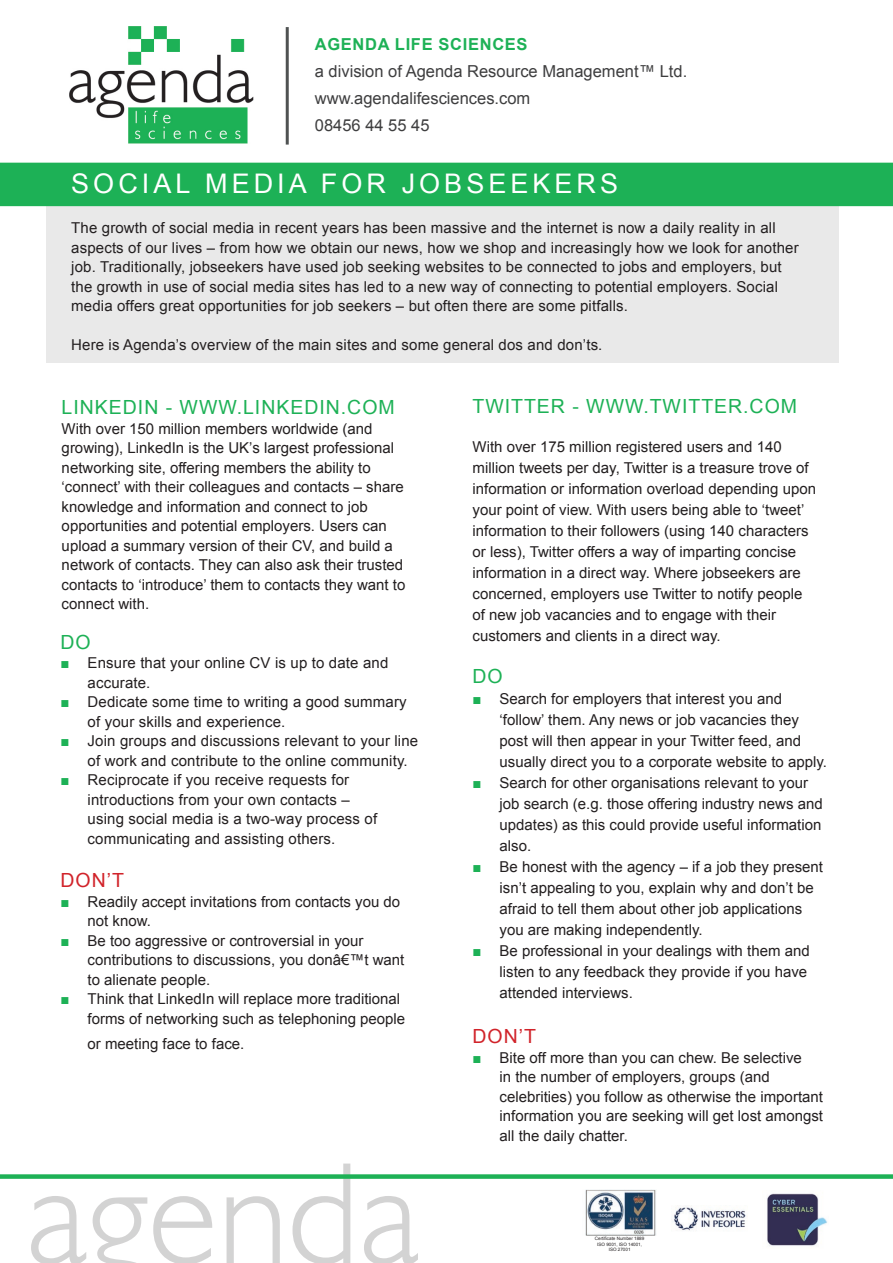
<style>
.page{position:relative;width:893px;height:1263px;background:#fff}
.page>*{position:absolute;margin:0;border:0;box-sizing:border-box;transform-origin:0 0}
.t1{font:27px "Arial";letter-spacing:.15em;color:#fff}
.t2{font:19.5px "Arial";letter-spacing:.05em;color:#1db156}
.t3{font:19.5px "Arial";letter-spacing:.05em;color:#d1232a}
.t4{font:16.5px/27px "Arial";color:#3e3e3f}
.t5{font:700 16.5px "Arial";letter-spacing:.04em;color:#1db156}
.t6{font:15px/19.5px "Arial";color:#231f20}
.t7{font:4.5px/5.6px "Arial";color:#231f20;text-align:center}
.s1{color:#1db156}
</style>
<div class="page">
<div style="left:47px;top:201px;width:792px;height:161px;background:#e9e9e9"></div>
<img style="left:69px;top:26px;width:185px;height:118px">
<hr style="left:286px;top:27px;width:3px;height:118px;background:#4f5252">
<svg style="left:31px;top:1163px;width:386px;height:100px"></svg>
<div style="left:0;top:1174px;width:893px;height:5px;background:#1db156"></div>
<div style="left:0;top:163px;width:893px;height:43px;background:#1db156"></div>
<img style="left:767px;top:1193px;width:61px;height:53px">
<img style="left:674px;top:1207px;width:72px;height:24px">
<img style="left:585px;top:1189px;width:71px;height:46px">
<p class="t5" style="left:315px;top:33px;width:214px">AGENDA LIFE SCIENCES</p>
<p class="t4" style="left:315px;top:58px;width:374px">a division of Agenda Resource Management™ Ltd. www.agendalifesciences.com<br>08456 44 55 45</p>
<h1 class="t1" style="left:71px;top:166px;width:548px">SOCIAL MEDIA FOR JOBSEEKERS</h1>
<p class="t6" style="left:71px;top:219px;width:729px">The growth of social media in recent years has been massive and the internet is now a daily reality in all aspects of our lives – from how we obtain our news, how we shop and increasingly how we look for another job. Traditionally, jobseekers have used job seeking websites to be connected to jobs and employers, but the growth in use of social media sites has led to a new way of connecting to potential employers. Social media offers great opportunities for job seekers – but often there are some pitfalls.</p>
<p class="t6" style="left:71px;top:336px;width:533px">Here is Agenda’s overview of the main sites and some general dos and don’ts.</p>
<h2 class="t2" style="left:62px;top:395px;width:335px">LINKEDIN - WWW.LINKEDIN.COM</h2>
<p class="t6" style="left:62px;top:419px;width:345px">With over 150 million members worldwide (and growing), LinkedIn is the UK’s largest professional networking site, offering members the ability to ‘connect’ with their colleagues and contacts – share knowledge and information and connect to job opportunities and potential employers. Users can upload a summary version of their CV, and build a network of contacts. They can also ask their trusted contacts to ‘introduce’ them to contacts they want to connect with.</p>
<h2 class="t2" style="left:61px;top:629px;width:32px">DO</h2>
<p class="t6" style="left:88px;top:653px;width:302px;text-indent:-27px"><span class="s1">■</span> Ensure that your online CV is up to date and accurate.</p>
<p class="t6" style="left:88px;top:692px;width:321px;text-indent:-27px"><span class="s1">■</span> Dedicate some time to writing a good summary of your skills and experience.</p>
<p class="t6" style="left:88px;top:731px;width:332px;text-indent:-27px"><span class="s1">■</span> Join groups and discussions relevant to your line of work and contribute to the online community.</p>
<p class="t6" style="left:88px;top:770px;width:291px;text-indent:-27px"><span class="s1">■</span> Reciprocate if you receive requests for introductions from your own contacts – using social media is a two-way process of communicating and assisting others.</p>
<h2 class="t3" style="left:61px;top:868px;width:65px">DON’T</h2>
<p class="t6" style="left:88px;top:892px;width:314px;text-indent:-27px"><span class="s1">■</span> Readily accept invitations from contacts you do not know.</p>
<p class="t6" style="left:88px;top:931px;width:318px;text-indent:-27px"><span class="s1">■</span> Be too aggressive or controversial in your contributions to discussions, you donâ€™t want to alienate people.</p>
<p class="t6" style="left:88px;top:989px;width:319px;text-indent:-27px"><span class="s1">■</span> Think that LinkedIn will replace more traditional forms of networking such as telephoning people</p>
<p class="t6" style="left:88px;top:1034px;width:158px">or meeting face to face.</p>
<h2 class="t2" style="left:472px;top:394px;width:326px">TWITTER - WWW.TWITTER.COM</h2>
<p class="t6" style="left:472px;top:437px;width:345px;line-height:21px">With over 175 million registered users and 140 million tweets per day, Twitter is a treasure trove of information or information overload depending upon your point of view. With users being able to ‘tweet’ information to their followers (using 140 characters or less), Twitter offers a way of imparting concise information in a direct way. Where jobseekers are concerned, employers use Twitter to notify people of new job vacancies and to engage with their customers and clients in a direct way.</p>
<h2 class="t2" style="left:472px;top:664px;width:32px">DO</h2>
<p class="t6" style="left:500px;top:689px;width:329px;line-height:21px;text-indent:-27px"><span class="s1">■</span> Search for employers that interest you and ‘follow’ them. Any news or job vacancies they post will then appear in your Twitter feed, and usually direct you to a corporate website to apply.</p>
<p class="t6" style="left:500px;top:773px;width:325px;line-height:21px;text-indent:-27px"><span class="s1">■</span> Search for other organisations relevant to your job search (e.g. those offering industry news and updates) as this could provide useful information also.</p>
<p class="t6" style="left:500px;top:857px;width:325px;line-height:21px;text-indent:-27px"><span class="s1">■</span> Be honest with the agency – if a job they present isn’t appealing to you, explain why and don’t be afraid to tell them about other job applications you are making independently.</p>
<p class="t6" style="left:500px;top:941px;width:312px;line-height:21px;text-indent:-27px"><span class="s1">■</span> Be professional in your dealings with them and listen to any feedback they provide if you have attended interviews.</p>
<h2 class="t3" style="left:472px;top:1024px;width:65px">DON’T</h2>
<p class="t6" style="left:500px;top:1048px;width:325px;text-indent:-27px"><span class="s1">■</span> Bite off more than you can chew. Be selective<br>in the number of employers, groups (and celebrities) you follow as otherwise the important information you are seeking will get lost amongst all the daily chatter.</p>
<p class="t7" style="left:595px;top:1236px;width:51px">Certificate Number 1889<br>ISO 9001, ISO 14001,<br>ISO 27001</p>
</div>
